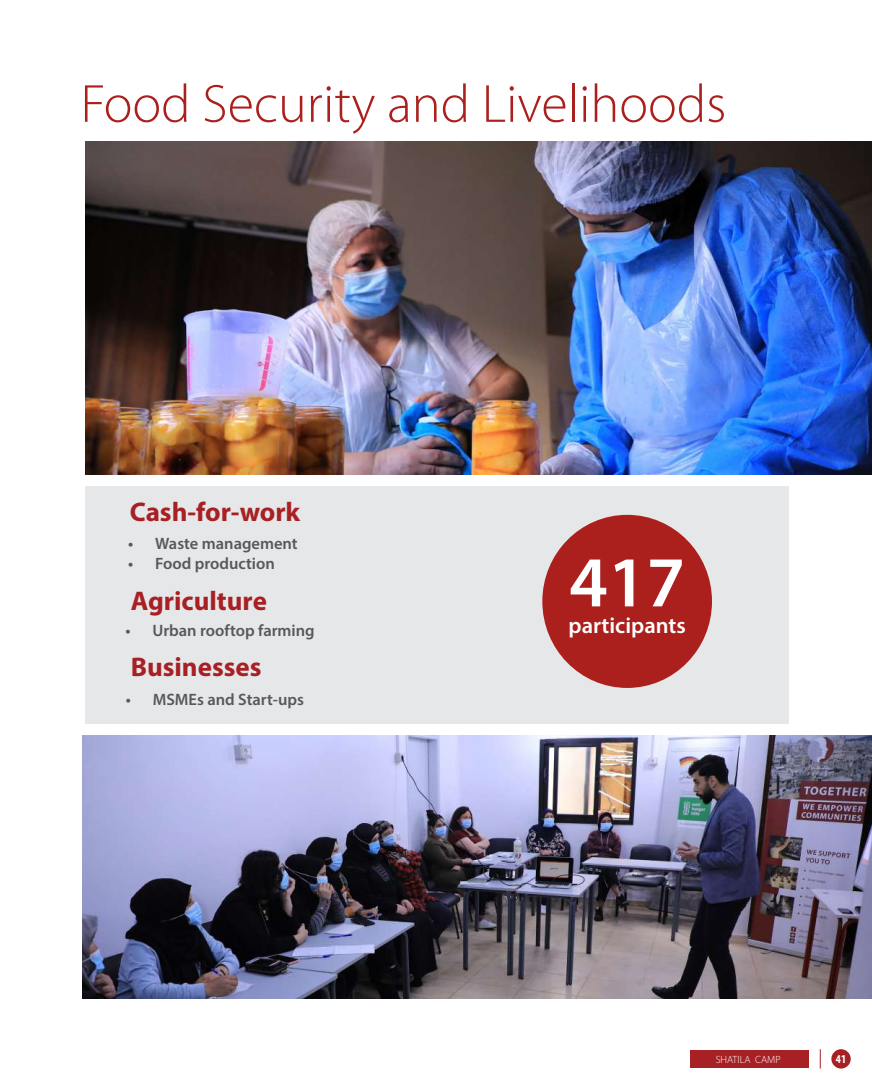
<style>
.page{position:relative;width:872px;height:1085px;background:#fff}
.page>*{position:absolute;margin:0;border:0;box-sizing:border-box;transform-origin:0 0}
.t1{font:600 72px "Myriad Pro";color:#fff}
.t2{font:300 54px "Myriad Pro";color:#ab201d}
.t3{font:700 27px "Myriad Pro";color:#a72024}
.t4{font:600 22.5px "Myriad Pro";color:#fff}
.t5{font:600 16.5px "Myriad Pro";color:#57585a}
.t6{font:700 condensed 12px "Myriad Pro";color:#fff}
.t7{font:300 10.5px "Myriad Pro";color:#fff}
</style>
<div class="page">
<div style="left:831px;top:1048px;width:19px;height:20px;background:#a72024;border-radius:50%"></div>
<div style="left:690px;top:1049px;width:119px;height:18px;background:#a72024"></div>
<svg style="left:820px;top:1049px;width:1px;height:19px"></svg>
<div style="left:85px;top:486px;width:703px;height:237px;background:#e6e7e9"></div>
<img style="left:85px;top:142px;width:787px;height:332px">
<div style="left:542px;top:514px;width:170px;height:173px;background:#ab201d;border-radius:50%"></div>
<img style="left:83px;top:735px;width:789px;height:263px">
<h2 class="t2" style="left:81px;top:74px;width:647px">Food Security and Livelihoods</h2>
<h3 class="t3" style="left:130px;top:494px;width:172px">Cash-for-work</h3>
<p class="t5" style="left:128px;top:533px;width:171px">• Waste management</p>
<p class="t5" style="left:128px;top:553px;width:148px">• Food production</p>
<h3 class="t3" style="left:131px;top:582px;width:138px">Agriculture</h3>
<p class="t5" style="left:125px;top:619px;width:191px">• Urban rooftop farming</p>
<h3 class="t3" style="left:131px;top:648px;width:132px">Businesses</h3>
<p class="t5" style="left:126px;top:688px;width:180px">• MSMEs and Start-ups</p>
<h1 class="t1" style="left:569px;top:536px;width:117px">417</h1>
<h3 class="t4" style="left:568px;top:611px;width:119px">participants</h3>
<p class="t7" style="left:715px;top:1053px;width:66px">SHATILA CAMP</p>
<p class="t6" style="left:836px;top:1050px;width:12px">41</p>
</div>
